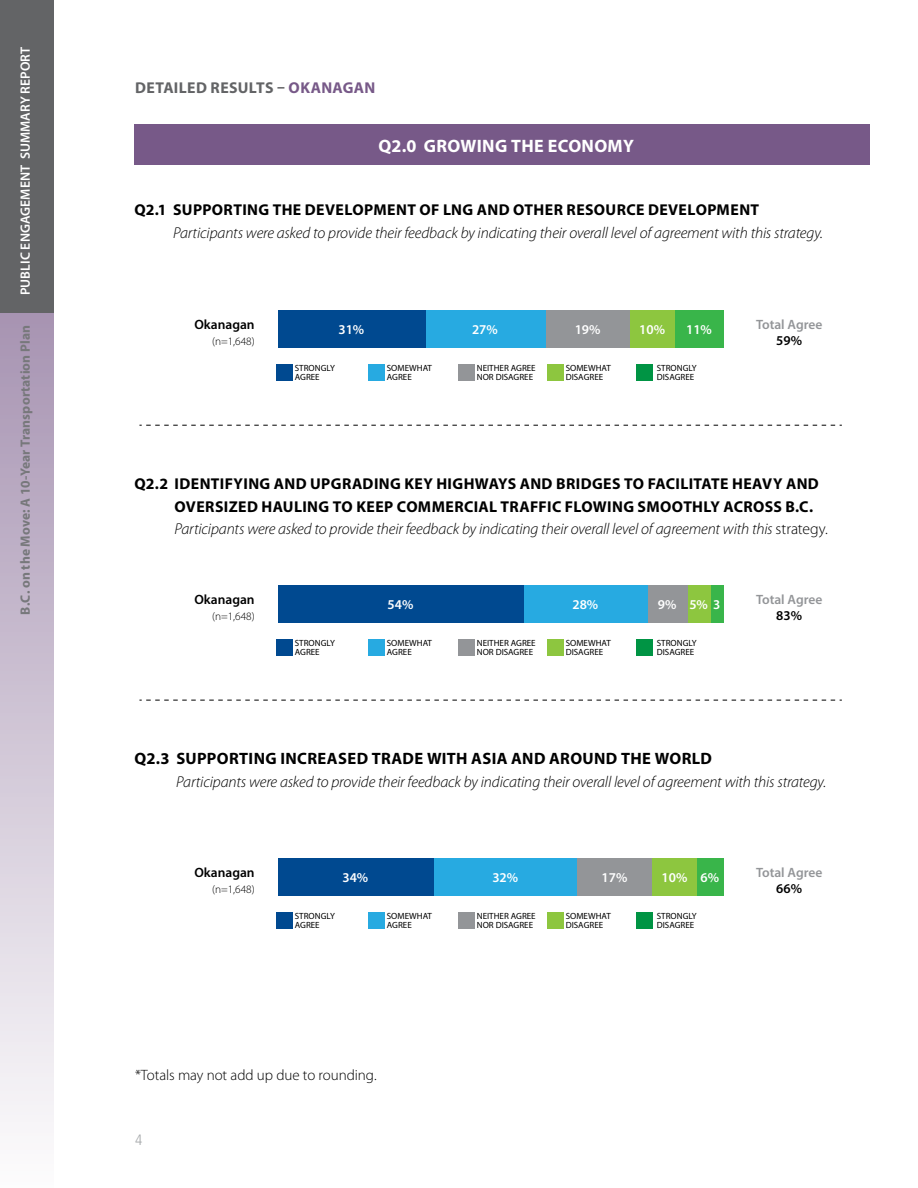
<style>
.page{position:relative;width:918px;height:1188px;background:#fff}
.page>*{position:absolute;margin:0;border:0;box-sizing:border-box;transform-origin:0 0}
.t1{font:700 18px "Myriad Pro";letter-spacing:.015em;color:#fff}
.t2{font:700 16.5px "Myriad Pro";letter-spacing:.02em;color:#000}
.t3{font:700 15.75px/22.5px "Myriad Pro";letter-spacing:.025em;color:#000}
.t4{font:italic 300 15.75px "Myriad Pro";letter-spacing:-.01em;color:#000}
.t5{font:700 15.75px "Myriad Pro";letter-spacing:.025em;color:#636466}
.t6{font:300 15px "Myriad Pro";letter-spacing:-.005em;color:#000}
.t7{font:300 condensed 15px "Frutiger";color:#a4a7a9}
.t8{font:600 13.5px "Myriad Pro";letter-spacing:.005em;color:#fff}
.t9{font:700 13.5px "Myriad Pro";letter-spacing:.01em;color:#77787b}
.t10{font:600 13.5px "Myriad Pro";color:#000}
.t11{font:600 13.5px "Myriad Pro";color:#939598}
.t12{font:300 11.25px "Myriad Pro";color:#000}
.t13{font:9px/9px "Myriad Pro";color:#000}
.s1{color:#775988}
.s2{font-weight:300;font-style:italic}
.s3{font-weight:300}
</style>
<div class="page">
<div style="left:0;top:310px;width:54px;height:878px;background:linear-gradient(to bottom,#a793b2,#fdfcfd)"></div>
<div style="left:0;top:0;width:54px;height:313px;background:#636466"></div>
<div style="left:135px;top:124px;width:735px;height:41px;background:#775988"></div>
<div style="left:710px;top:585px;width:14px;height:38px;background:#39b54a"></div>
<div style="left:688px;top:585px;width:22px;height:38px;background:#8dc63f"></div>
<div style="left:648px;top:585px;width:40px;height:38px;background:#939598"></div>
<div style="left:523px;top:585px;width:125px;height:38px;background:#27aae1"></div>
<div style="left:278px;top:585px;width:245px;height:38px;background:#004990"></div>
<div style="left:276px;top:639px;width:17px;height:17px;background:#004990"></div>
<div style="left:368px;top:639px;width:17px;height:17px;background:#27aae1"></div>
<div style="left:458px;top:639px;width:16px;height:17px;background:#939598"></div>
<div style="left:547px;top:639px;width:17px;height:17px;background:#8dc63f"></div>
<div style="left:637px;top:639px;width:16px;height:17px;background:#009444"></div>
<svg style="left:139px;top:700px;width:703px;height:1px"></svg>
<div style="left:675px;top:310px;width:49px;height:38px;background:#39b54a"></div>
<div style="left:630px;top:310px;width:45px;height:38px;background:#8dc63f"></div>
<div style="left:545px;top:310px;width:85px;height:38px;background:#939598"></div>
<div style="left:425px;top:310px;width:120px;height:38px;background:#27aae1"></div>
<div style="left:278px;top:310px;width:147px;height:38px;background:#004990"></div>
<div style="left:276px;top:364px;width:17px;height:17px;background:#004990"></div>
<div style="left:368px;top:364px;width:17px;height:17px;background:#27aae1"></div>
<div style="left:458px;top:364px;width:16px;height:17px;background:#939598"></div>
<div style="left:547px;top:364px;width:17px;height:17px;background:#8dc63f"></div>
<div style="left:637px;top:364px;width:16px;height:17px;background:#009444"></div>
<svg style="left:139px;top:425px;width:703px;height:1px"></svg>
<div style="left:697px;top:858px;width:27px;height:38px;background:#39b54a"></div>
<div style="left:652px;top:858px;width:45px;height:38px;background:#8dc63f"></div>
<div style="left:577px;top:858px;width:75px;height:38px;background:#939598"></div>
<div style="left:434px;top:858px;width:143px;height:38px;background:#27aae1"></div>
<div style="left:278px;top:858px;width:156px;height:38px;background:#004990"></div>
<div style="left:276px;top:912px;width:17px;height:17px;background:#004990"></div>
<div style="left:368px;top:912px;width:17px;height:17px;background:#27aae1"></div>
<div style="left:458px;top:912px;width:16px;height:17px;background:#939598"></div>
<div style="left:547px;top:912px;width:17px;height:17px;background:#8dc63f"></div>
<div style="left:637px;top:912px;width:16px;height:17px;background:#009444"></div>
<p class="t8" style="left:17px;top:295px;width:250px;rotate:-90deg">PUBLIC ENGAGEMENT SUMMARY REPORT</p>
<p class="t9" style="left:17px;top:615px;width:291px;rotate:-90deg">B.C. on the Move: A 10-Year Transportation Plan</p>
<p class="t5" style="left:135px;top:77px;width:242px">DETAILED RESULTS – <span class="s1">OKANAGAN</span></p>
<p class="t1" style="left:379px;top:134px;width:257px">Q2.0 GROWING THE ECONOMY</p>
<p class="t3" style="left:134px;top:198px;width:626px">Q2.1 SUPPORTING THE DEVELOPMENT OF LNG AND OTHER RESOURCE DEVELOPMENT</p>
<p class="t4" style="left:173px;top:224px;width:651px">Participants were asked to provide their feedback by indicating their overall level of agreement with this strategy.</p>
<p class="t10" style="left:194px;top:316px;width:62px">Okanagan</p>
<p class="t12" style="left:212px;top:335px;width:44px">(n=1,648)</p>
<p class="t8" style="left:338px;top:321px;width:27px">31%</p>
<p class="t8" style="left:472px;top:321px;width:27px">27%</p>
<p class="t8" style="left:575px;top:321px;width:27px">19%</p>
<p class="t8" style="left:639px;top:321px;width:27px">10%</p>
<p class="t8" style="left:686px;top:321px;width:27px">11%</p>
<p class="t13" style="left:295px;top:364px;width:42px">STRONGLY<br>AGREE</p>
<p class="t13" style="left:387px;top:364px;width:47px">SOMEWHAT<br>AGREE</p>
<p class="t13" style="left:477px;top:364px;width:60px">NEITHER AGREE<br>NOR DISAGREE</p>
<p class="t13" style="left:566px;top:364px;width:47px">SOMEWHAT<br>DISAGREE</p>
<p class="t13" style="left:657px;top:364px;width:42px">STRONGLY<br>DISAGREE</p>
<p class="t11" style="left:756px;top:316px;width:68px">Total Agree</p>
<p class="t10" style="left:776px;top:332px;width:27px">59%</p>
<p class="t3" style="left:174px;top:472px;width:655px;text-indent:-40px">Q2.2 IDENTIFYING AND UPGRADING KEY HIGHWAYS AND BRIDGES TO FACILITATE HEAVY AND<br>OVERSIZED HAULING TO KEEP COMMERCIAL TRAFFIC FLOWING SMOOTHLY ACROSS B.C.<br><span class="s2">Participants were asked to provide their feedback by indicating their overall level of agreement with this</span> <span class="s3">strategy.</span></p>
<p class="t10" style="left:194px;top:591px;width:62px">Okanagan</p>
<p class="t12" style="left:212px;top:610px;width:44px">(n=1,648)</p>
<p class="t8" style="left:388px;top:596px;width:27px">54%</p>
<p class="t8" style="left:573px;top:596px;width:27px">28%</p>
<p class="t8" style="left:658px;top:596px;width:64px">9% 5% 3</p>
<p class="t13" style="left:295px;top:639px;width:42px">STRONGLY<br>AGREE</p>
<p class="t13" style="left:387px;top:639px;width:47px">SOMEWHAT<br>AGREE</p>
<p class="t13" style="left:477px;top:639px;width:60px">NEITHER AGREE<br>NOR DISAGREE</p>
<p class="t13" style="left:566px;top:639px;width:47px">SOMEWHAT<br>DISAGREE</p>
<p class="t13" style="left:657px;top:639px;width:42px">STRONGLY<br>DISAGREE</p>
<p class="t11" style="left:756px;top:591px;width:68px">Total Agree</p>
<p class="t10" style="left:776px;top:607px;width:27px">83%</p>
<p class="t2" style="left:134px;top:748px;width:579px">Q2.3 SUPPORTING INCREASED TRADE WITH ASIA AND AROUND THE WORLD</p>
<p class="t4" style="left:176px;top:773px;width:651px">Participants were asked to provide their feedback by indicating their overall level of agreement with this strategy.</p>
<p class="t10" style="left:194px;top:863px;width:62px">Okanagan</p>
<p class="t12" style="left:212px;top:883px;width:44px">(n=1,648)</p>
<p class="t8" style="left:342px;top:869px;width:27px">34%</p>
<p class="t8" style="left:492px;top:869px;width:27px">32%</p>
<p class="t8" style="left:602px;top:869px;width:27px">17%</p>
<p class="t8" style="left:662px;top:869px;width:59px">10% 6%</p>
<p class="t13" style="left:295px;top:911px;width:42px">STRONGLY<br>AGREE</p>
<p class="t13" style="left:387px;top:911px;width:47px">SOMEWHAT<br>AGREE</p>
<p class="t13" style="left:477px;top:911px;width:60px">NEITHER AGREE<br>NOR DISAGREE</p>
<p class="t13" style="left:566px;top:911px;width:47px">SOMEWHAT<br>DISAGREE</p>
<p class="t13" style="left:657px;top:911px;width:42px">STRONGLY<br>DISAGREE</p>
<p class="t11" style="left:756px;top:863px;width:68px">Total Agree</p>
<p class="t10" style="left:776px;top:880px;width:27px">66%</p>
<p class="t6" style="left:135px;top:1067px;width:243px">*Totals may not add up due to rounding.</p>
<p class="t7" style="left:135px;top:1132px;width:9px">4</p>
</div>
